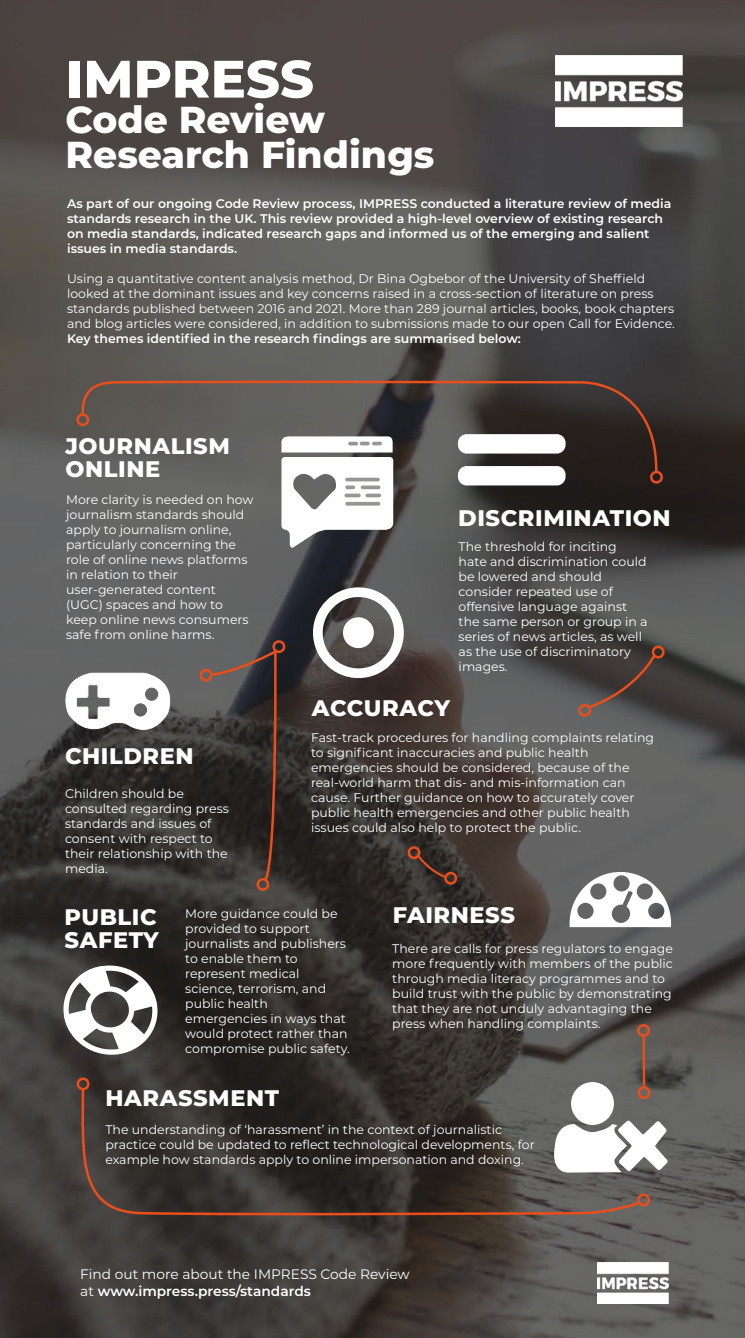
<style>
.page{position:relative;width:745px;height:1338px;background:#fff}
.page>*{position:absolute;margin:0;border:0;box-sizing:border-box;transform-origin:0 0}
.t1{font:800 52.5px "Montserrat";color:#fff}
.t2{font:800 37.5px/35px "Montserrat";color:#fff}
.t3{font:800 22.5px/22.5px "Montserrat";letter-spacing:.025em;color:#fff}
.t4{font:13.75px/16.5px "Montserrat";color:#fff}
.t5{font:12.5px/15px "Montserrat";color:#fff}
.t6{font:600 12.5px/15px "Montserrat";color:#fff}
.s1{font-weight:600}
</style>
<div class="page">
<img style="left:0;top:0;width:744px;height:1338px">
<svg style="left:281px;top:474px;width:112px;height:75px"></svg>
<div style="left:570px;top:1082px;width:43px;height:43px;background:#fff;border-radius:50%"></div>
<svg style="left:642px;top:1120px;width:25px;height:53px"></svg>
<svg style="left:61px;top:962px;width:99px;height:95px"></svg>
<div style="left:459px;top:468px;width:104px;height:16px;background:#fff;border-radius:7px"></div>
<div style="left:457px;top:466px;width:108px;height:19px;border:3px solid #fff;border-radius:7px"></div>
<svg style="left:569px;top:872px;width:101px;height:55px"></svg>
<svg style="left:60px;top:611px;width:116px;height:128px"></svg>
<div style="left:313px;top:587px;width:90px;height:91px;border:10px solid #fff;border-radius:50%"></div>
<div style="left:344px;top:618px;width:28px;height:29px;background:#fff;border-radius:50%"></div>
<div style="left:343px;top:617px;width:30px;height:31px;border:2px solid #fff;border-radius:50%"></div>
<div style="left:199px;top:669px;width:13px;height:12px;border:2px solid #e94e1b;border-radius:50%"></div>
<div style="left:272px;top:640px;width:13px;height:13px;border:2px solid #e94e1b;border-radius:50%"></div>
<div style="left:76px;top:413px;width:13px;height:13px;border:2px solid #e94e1b;border-radius:50%"></div>
<div style="left:649px;top:471px;width:13px;height:12px;border:2px solid #e94e1b;border-radius:50%"></div>
<div style="left:578px;top:704px;width:13px;height:13px;border:2px solid #e94e1b;border-radius:50%"></div>
<div style="left:651px;top:646px;width:13px;height:12px;border:2px solid #e94e1b;border-radius:50%"></div>
<div style="left:256px;top:878px;width:13px;height:13px;border:2px solid #e94e1b;border-radius:50%"></div>
<div style="left:636px;top:1193px;width:13px;height:13px;border:2px solid #e94e1b;border-radius:50%"></div>
<div style="left:636px;top:1024px;width:13px;height:13px;border:2px solid #e94e1b;border-radius:50%"></div>
<div style="left:444px;top:872px;width:13px;height:13px;border:2px solid #e94e1b;border-radius:50%"></div>
<div style="left:407px;top:846px;width:13px;height:13px;border:2px solid #e94e1b;border-radius:50%"></div>
<div style="left:637px;top:1086px;width:13px;height:13px;border:2px solid #e94e1b;border-radius:50%"></div>
<div style="left:77px;top:1077px;width:12px;height:13px;border:2px solid #e94e1b;border-radius:50%"></div>
<svg style="left:209px;top:652px;width:69px;height:232px;background:#3d3330"></svg>
<svg style="left:80px;top:1086px;width:562px;height:132px;background:#4b4441"></svg>
<svg style="left:640px;top:1034px;width:6px;height:56px"></svg>
<svg style="left:416px;top:854px;width:32px;height:26px"></svg>
<svg style="left:80px;top:380px;width:578px;height:94px;background:#655e5b"></svg>
<img style="left:555px;top:55px;width:126px;height:71px">
<svg style="left:585px;top:653px;width:71px;height:57px;background:#4a3e3b"></svg>
<img style="left:596px;top:1262px;width:72px;height:41px">
<h1 class="t1" style="left:65px;top:40px;width:250px">IMPRESS</h1>
<h2 class="t2" style="left:65px;top:100px;width:370px">Code Review<br>Research Findings</h2>
<p class="t6" style="left:67px;top:196px;width:605px">As part of our ongoing Code Review process, IMPRESS conducted a literature review of media standards research in the UK. This review provided a high-level overview of existing research on media standards, indicated research gaps and informed us of the emerging and salient issues in media standards.</p>
<p class="t5" style="left:67px;top:271px;width:609px">Using a quantitative content analysis method, Dr Bina Ogbebor of the University of Sheffield looked at the dominant issues and key concerns raised in a cross-section of literature on press standards published between 2016 and 2021. More than 289 journal articles, books, book chapters and blog articles were considered, in addition to submissions made to our open Call for Evidence.</p>
<p class="t6" style="left:67px;top:331px;width:455px">Key themes identified in the research findings are summarised below:</p>
<h3 class="t3" style="left:65px;top:434px;width:166px">JOURNALISM<br>ONLINE</h3>
<p class="t5" style="left:66px;top:492px;width:189px">More clarity is needed on how journalism standards should apply to journalism online, particularly concerning the role of online news platforms in relation to their user-generated content (UGC) spaces and how to keep online news consumers safe from online harms.</p>
<h3 class="t3" style="left:65px;top:744px;width:130px">CHILDREN</h3>
<p class="t5" style="left:65px;top:785px;width:165px">Children should be consulted regarding press standards and issues of consent with respect to their relationship with the media.</p>
<h3 class="t3" style="left:458px;top:506px;width:214px">DISCRIMINATION</h3>
<p class="t5" style="left:458px;top:538px;width:190px">The threshold for inciting hate and discrimination could be lowered and should consider repeated use of offensive language against the same person or group in a series of news articles, as well as the use of discriminatory images.</p>
<h3 class="t3" style="left:312px;top:696px;width:140px">ACCURACY</h3>
<p class="t5" style="left:311px;top:729px;width:344px">Fast-track procedures for handling complaints relating to significant inaccuracies and public health emergencies should be considered, because of the real-world harm that dis- and mis-information can cause. Further guidance on how to accurately cover public health emergencies and other public health issues could also help to protect the public.</p>
<h3 class="t3" style="left:65px;top:905px;width:96px">PUBLIC<br>SAFETY</h3>
<p class="t5" style="left:185px;top:905px;width:166px">More guidance could be provided to support journalists and publishers to enable them to represent medical science, terrorism, and public health emergencies in ways that would protect rather than compromise public safety.</p>
<h3 class="t3" style="left:105px;top:1085px;width:175px">HARASSMENT</h3>
<h3 class="t3" style="left:392px;top:902px;width:124px">FAIRNESS</h3>
<p class="t5" style="left:392px;top:940px;width:282px">There are calls for press regulators to engage more frequently with members of the public through media literacy programmes and to build trust with the public by demonstrating that they are not unduly advantaging the press when handling complaints.</p>
<p class="t5" style="left:105px;top:1121px;width:430px">The understanding of ‘harassment’ in the context of journalistic practice could be updated to reflect technological developments, for example how standards apply to online impersonation and doxing.</p>
<p class="t4" style="left:80px;top:1265px;width:330px">Find out more about the IMPRESS Code Review at <span class="s1">www.impress.press/standards</span></p>
</div>
